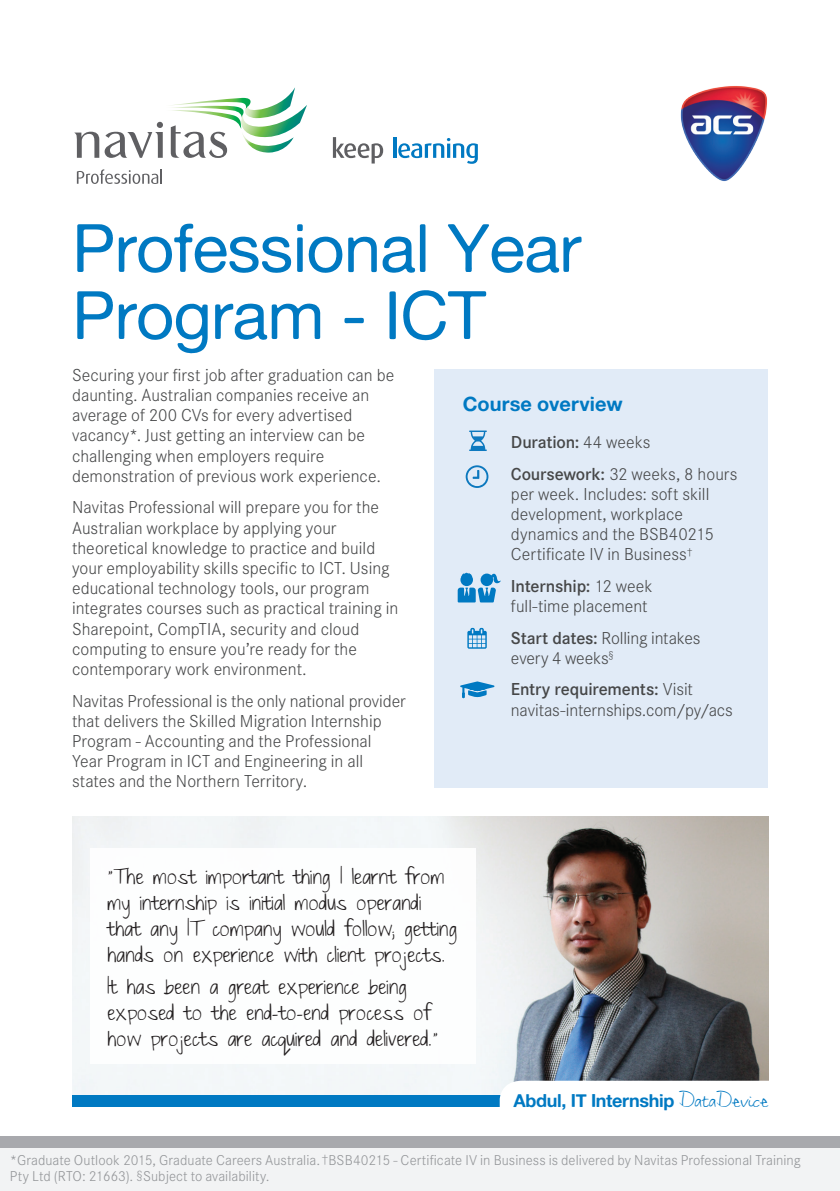
<style>
.page{position:relative;width:840px;height:1191px;background:#fff}
.page>*{position:absolute;margin:0;border:0;box-sizing:border-box;transform-origin:0 0}
.t1{font:67px/67px "Alte Haas Grotesk";letter-spacing:-.015em;color:#0079c2}
.t2{font:20px "Alte Haas Grotesk Bold";letter-spacing:.005em;color:#0079c2}
.t3{font:19px/26px "Just The Way You Are";color:#231f20}
.t4{font:18px "Alte Haas Grotesk Bold";letter-spacing:-.02em;color:#0079c2}
.t5{font:300 17px/20.2px "Corporate SBQ";color:#464748}
.t6{font:300 14px/16px "Corporate SBQ";letter-spacing:.005em;color:#939598}
.s1{font-weight:500}
.s2{font-family:"Frangipani Rose"}
.s3{font-size:12px}
</style>
<div class="page">
<div style="left:0;top:1139px;width:839px;height:52px;background:#f2f3f4"></div>
<div style="left:0;top:1136px;width:839px;height:11px;background:#a8a9ad"></div>
<svg style="left:74px;top:132px;width:25px;height:26px"></svg>
<svg style="left:105px;top:87px;width:202px;height:71px"></svg>
<svg style="left:77px;top:169px;width:85px;height:15px"></svg>
<svg style="left:333px;top:137px;width:50px;height:26px"></svg>
<svg style="left:393px;top:137px;width:3px;height:21px"></svg>
<svg style="left:398px;top:138px;width:79px;height:26px"></svg>
<img style="left:680px;top:86px;width:87px;height:95px">
<img style="left:72px;top:816px;width:695px;height:279px">
<div style="left:90px;top:848px;width:385px;height:215px;background:#fff"></div>
<div style="left:72px;top:1095px;width:643px;height:12px;background:#0079c2"></div>
<svg style="left:499px;top:1080px;width:270px;height:27px"></svg>
<div style="left:434px;top:368px;width:333px;height:419px;background:#e1ebf7"></div>
<svg style="left:469px;top:430px;width:17px;height:21px"></svg>
<svg style="left:465px;top:465px;width:23px;height:23px"></svg>
<svg style="left:460px;top:681px;width:34px;height:17px"></svg>
<svg style="left:467px;top:628px;width:19px;height:20px"></svg>
<svg style="left:457px;top:572px;width:43px;height:30px"></svg>
<h1 class="t1" style="left:72px;top:214px;width:510px">Professional Year<br>Program - ICT</h1>
<p class="t5" style="left:72px;top:365px;width:323px">Securing your first job after graduation can be daunting. Australian companies receive an average of 200 CVs for every advertised vacancy*. Just getting an interview can be challenging when employers require demonstration of previous work experience.</p>
<p class="t5" style="left:72px;top:497px;width:327px">Navitas Professional will prepare you for the Australian workplace by applying your theoretical knowledge to practice and build your employability skills specific to ICT. Using educational technology tools, our program integrates courses such as practical training in Sharepoint, CompTIA, security and cloud computing to ensure you’re ready for the contemporary work environment.</p>
<p class="t5" style="left:72px;top:690px;width:335px">Navitas Professional is the only national provider that delivers the Skilled Migration Internship Program - Accounting and the Professional Year Program in ICT and Engineering in all states and the Northern Territory.</p>
<p class="t2" style="left:462px;top:391px;width:161px">Course overview</p>
<p class="t5" style="left:510px;top:426px;width:228px;line-height:31.6px"><span class="s1">Duration:</span> 44 weeks<br><span class="s1">Coursework:</span> 32 weeks, 8 hours</p>
<p class="t5" style="left:510px;top:484px;width:204px">per week. Includes: soft skill development, workplace dynamics and the BSB40215<br>Certificate IV in Business<sup>†</sup></p>
<p class="t5" style="left:510px;top:576px;width:143px"><span class="s1">Internship:</span> 12 week full-time placement</p>
<p class="t5" style="left:510px;top:628px;width:191px"><span class="s1">Start dates:</span> Rolling intakes every 4 weeks<sup>§</sup></p>
<p class="t5" style="left:510px;top:679px;width:223px"><span class="s1">Entry requirements:</span> Visit navitas-internships.com/py/acs</p>
<p class="t3" style="left:107px;top:864px;width:351px">“The most important thing I learnt from my internship is initial modus operandi that any IT company would follow; getting hands on experience with client projects.</p>
<p class="t3" style="left:107px;top:974px;width:332px">It has been a great experience being exposed to the end-to-end process of how projects are acquired and delivered.”</p>
<p class="t4" style="left:513px;top:1089px;width:257px">Abdul, IT Internship <span class="s2">DataDevice</span></p>
<p class="t6" style="left:10px;top:1152px;width:792px">*Graduate Outlook 2015, Graduate Careers Australia. <span class="s3">†</span>BSB40215 - Certificate IV in Business is delivered by Navitas Professional Training<br>Pty Ltd (RTO: 21663). <span class="s3">§</span>Subject to availability.</p>
</div>
